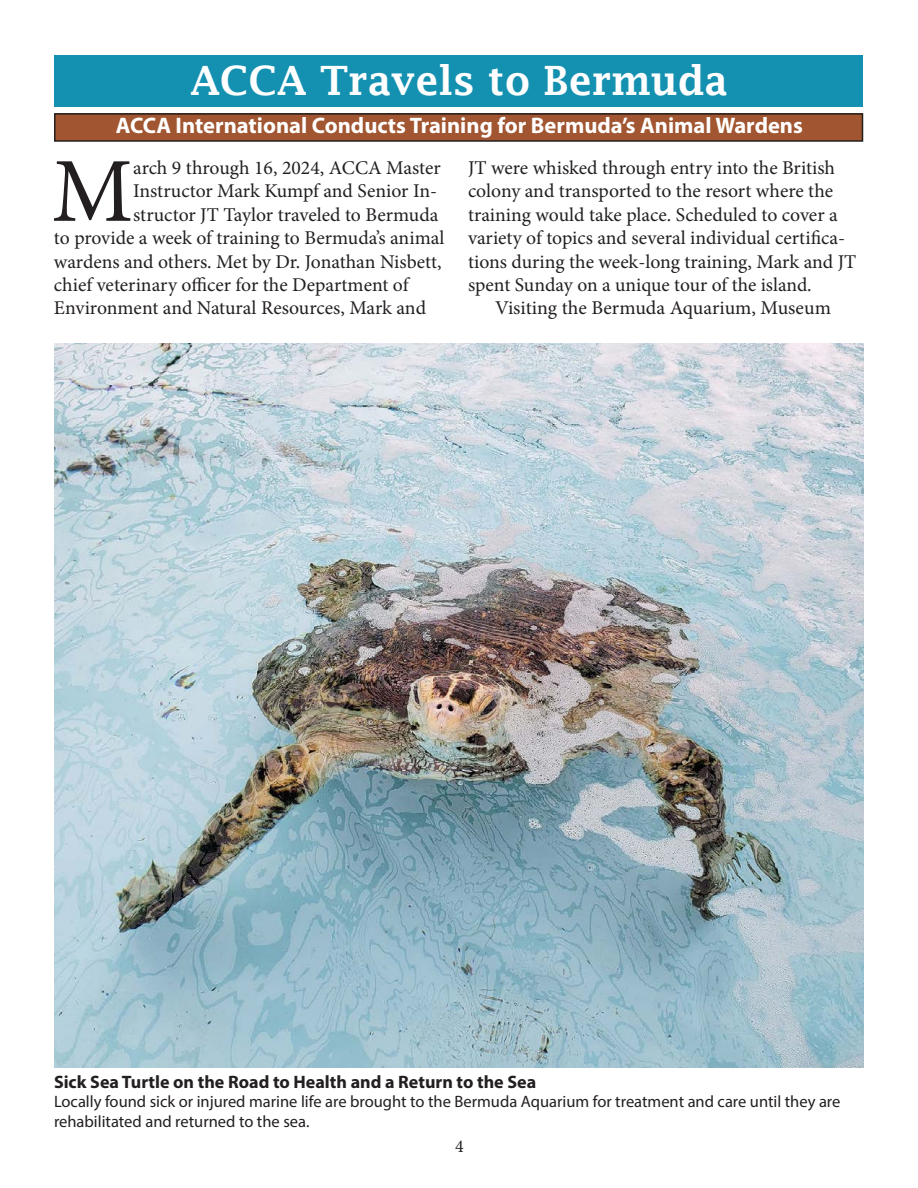
<style>
.page{position:relative;width:918px;height:1188px;background:#fff}
.page>*{position:absolute;margin:0;border:0;box-sizing:border-box;transform-origin:0 0}
.t1{font:91.5px "Minion Pro";color:#231f20}
.t2{font:600 40.5px "Lucida Fax";color:#fff}
.t3{font:700 22.5px "Myriad Pro";color:#fff}
.t4{font:19.5px/23.4px "Minion Pro";color:#231f20}
.t5{font:700 18px "Myriad Pro";color:#231f20}
.t6{font:18px "Minion Pro";color:#231f20}
.t7{font:16.5px/19.8px "Myriad Pro";color:#231f20}
</style>
<div class="page">
<div style="left:55px;top:114px;width:807px;height:27px;background:#a15530"></div>
<div style="left:54px;top:113px;width:809px;height:29px;border:2px solid #231f20"></div>
<div style="left:55px;top:55px;width:808px;height:52px;background:#1491b0"></div>
<img style="left:54px;top:343px;width:810px;height:724px">
<p class="t2" style="left:190px;top:57px;width:539px">ACCA Travels to Bermuda</p>
<p class="t3" style="left:116px;top:111px;width:689px">ACCA International Conducts Training for Bermuda’s Animal Wardens</p>
<p class="t4" style="left:468px;top:156px;width:390px">JT were whisked through entry into the British colony and transported to the resort where the training would take place. Scheduled to cover a variety of topics and several individual certifica&shy;tions during the week-long training, Mark and JT spent Sunday on a unique tour of the island.</p>
<p class="t4" style="left:495px;top:297px;width:337px">Visiting the Bermuda Aquarium, Museum</p>
<p class="t1" style="left:52px;top:130px;width:83px">M</p>
<p class="t4" style="left:133px;top:156px;width:309px">arch 9 through 16, 2024, ACCA Master</p>
<p class="t4" style="left:133px;top:180px;width:306px">Instructor Mark Kumpf and Senior In-</p>
<p class="t4" style="left:133px;top:203px;width:307px">structor JT Taylor traveled to Bermuda</p>
<p class="t4" style="left:54px;top:226px;width:392px">to provide a week of training to Bermuda’s animal</p>
<p class="t4" style="left:54px;top:250px;width:389px">wardens and others. Met by Dr. Jonathan Nisbett,</p>
<p class="t4" style="left:54px;top:273px;width:356px">chief veterinary officer for the Department of</p>
<p class="t4" style="left:54px;top:297px;width:374px">Environment and Natural Resources, Mark and</p>
<p class="t5" style="left:54px;top:1070px;width:484px">Sick Sea Turtle on the Road to Health and a Return to the Sea</p>
<p class="t7" style="left:54px;top:1092px;width:788px">Locally found sick or injured marine life are brought to the Bermuda Aquarium for treatment and care until they are rehabilitated and returned to the sea.</p>
<p class="t6" style="left:455px;top:1134px;width:10px">4</p>
</div>
